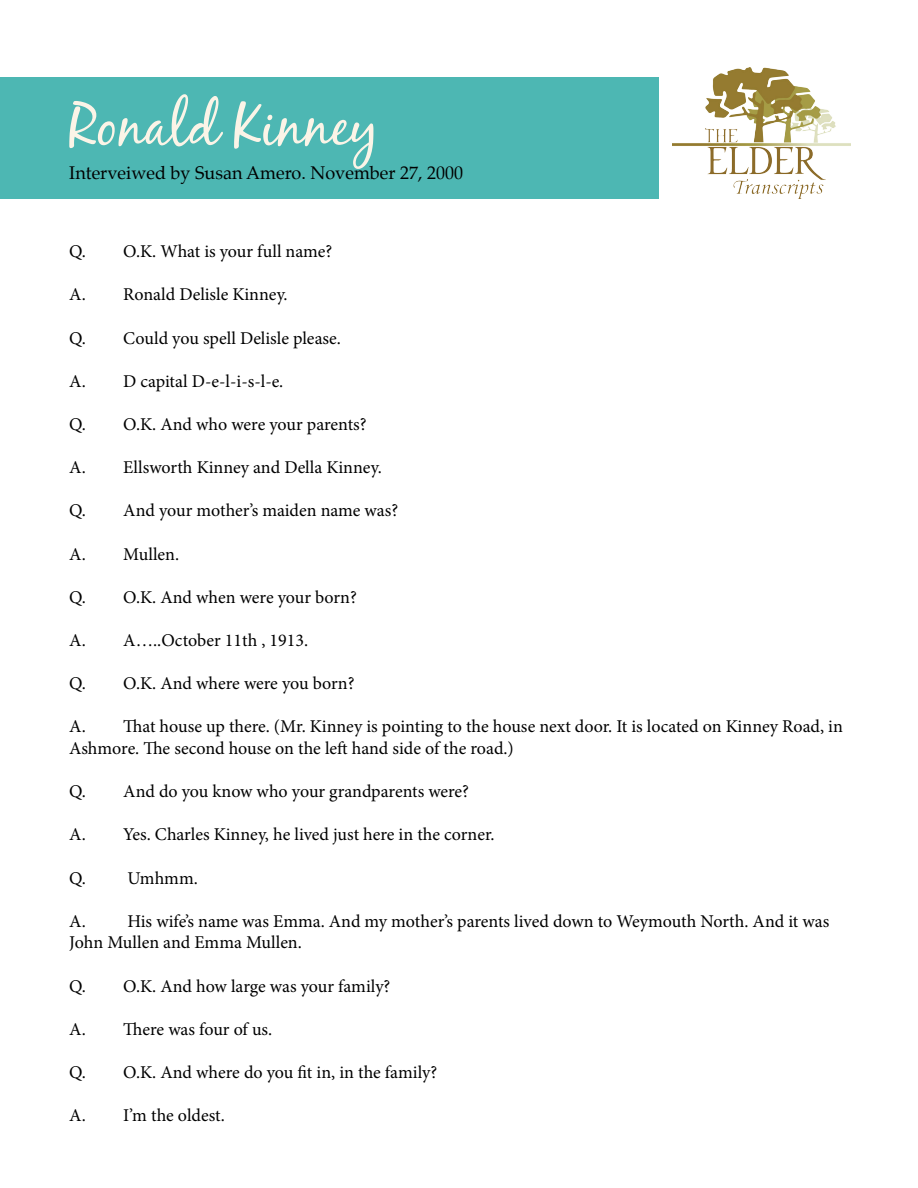
<style>
.page{position:relative;width:918px;height:1188px;background:#fff}
.page>*{position:absolute;margin:0;border:0;box-sizing:border-box;transform-origin:0 0}
.t1{font:60px "Black Jack";color:#fbf4e7}
.t2{font:18px/21.6px "Minion Pro";letter-spacing:-.005em;color:#000}
.t3{font:18px "Palatino";color:#000}
</style>
<div class="page">
<div style="left:0;top:77px;width:659px;height:122px;background:#4db7b3"></div>
<img style="left:672px;top:68px;width:178px;height:131px">
<h1 class="t1" style="left:69px;top:88px;width:311px">Ronald Kinney</h1>
<p class="t3" style="left:69px;top:157px;width:395px">Interveiwed by Susan Amero. November 27, 2000</p>
<p class="t2" style="left:69px;top:241px;width:265px">Q. O.K. What is your full name?</p>
<p class="t2" style="left:69px;top:284px;width:220px">A. Ronald Delisle Kinney.</p>
<p class="t2" style="left:69px;top:327px;width:273px">Q. Could you spell Delisle please.</p>
<p class="t2" style="left:69px;top:370px;width:216px">A. D capital D-e-l-i-s-l-e.</p>
<p class="t2" style="left:69px;top:414px;width:299px">Q. O.K. And who were your parents?</p>
<p class="t2" style="left:69px;top:457px;width:314px">A. Ellsworth Kinney and Della Kinney.</p>
<p class="t2" style="left:69px;top:500px;width:330px">Q. And your mother’s maiden name was?</p>
<p class="t2" style="left:69px;top:543px;width:111px">A. Mullen.</p>
<p class="t2" style="left:69px;top:586px;width:289px">Q. O.K. And when were your born?</p>
<p class="t2" style="left:69px;top:630px;width:241px">A. A…..October 11th , 1913.</p>
<p class="t2" style="left:69px;top:673px;width:287px">Q. O.K. And where were you born?</p>
<p class="t2" style="left:69px;top:716px;width:775px">A. That house up there. (Mr. Kinney is pointing to the house next door. It is located on Kinney Road, in<br>Ashmore. The second house on the left hand side of the road.)</p>
<p class="t2" style="left:69px;top:781px;width:401px">Q. And do you know who your grandparents were?</p>
<p class="t2" style="left:69px;top:824px;width:427px">A. Yes. Charles Kinney, he lived just here in the corner.</p>
<p class="t2" style="left:69px;top:867px;width:130px">Q. Umhmm.</p>
<p class="t2" style="left:69px;top:910px;width:762px">A. His wife’s name was Emma. And my mother’s parents lived down to Weymouth North. And it was<br>John Mullen and Emma Mullen.</p>
<p class="t2" style="left:69px;top:975px;width:323px">Q. O.K. And how large was your family?</p>
<p class="t2" style="left:69px;top:1018px;width:204px">A. There was four of us.</p>
<p class="t2" style="left:69px;top:1062px;width:369px">Q. O.K. And where do you fit in, in the family?</p>
<p class="t2" style="left:69px;top:1105px;width:157px">A. I’m the oldest.</p>
</div>
